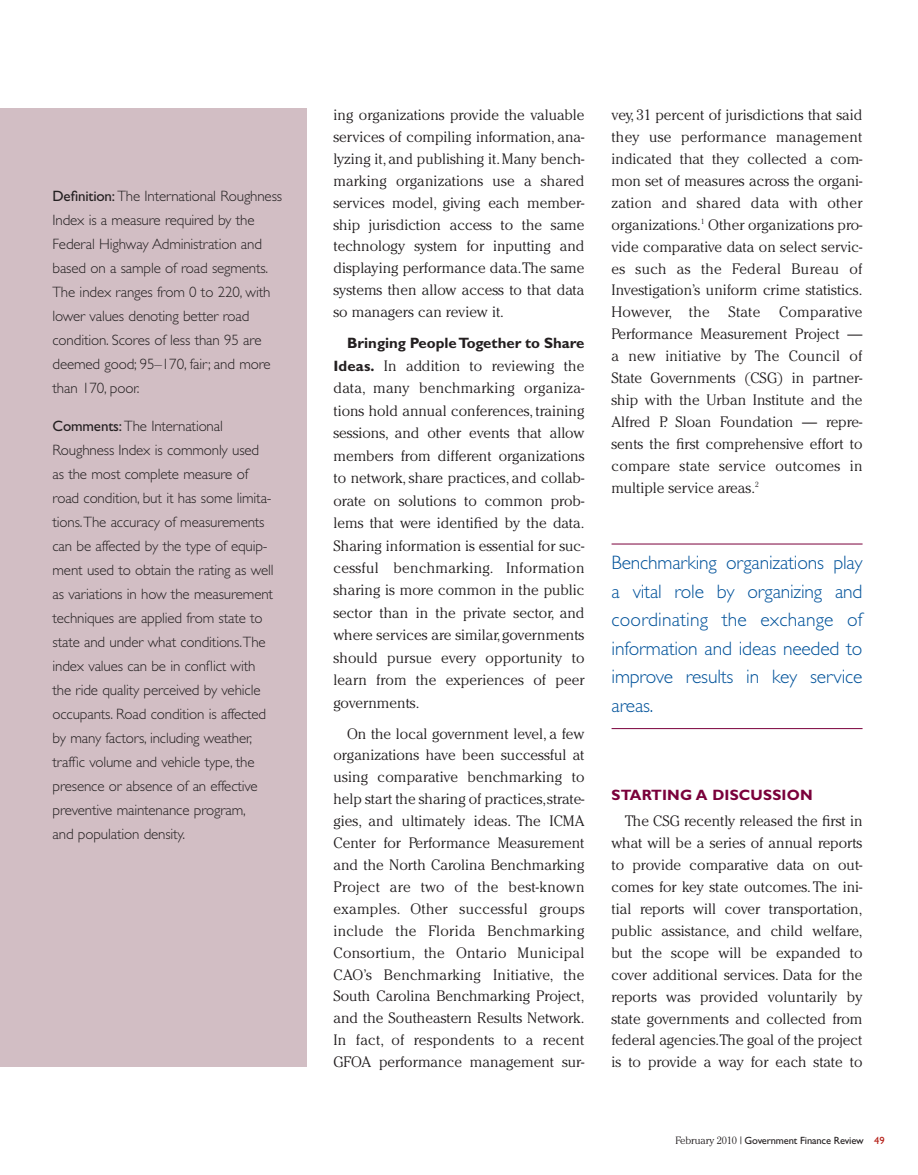
<style>
.page{position:relative;width:918px;height:1175px;background:#fff}
.page>*{position:absolute;margin:0;border:0;box-sizing:border-box;transform-origin:0 0}
.t1{font:300 19.5px/28.5px "Gill Sans";letter-spacing:-.01em;color:#01529a;text-align:justify}
.t2{font:300 15px/21.9px "Cheltenham";color:#231f20;text-align:justify}
.t3{font:300 15px/24px "Gill Sans";letter-spacing:-.01em;color:#231f20}
.t4{font:700 15px "Gill Sans";color:#231f20}
.t5{font:700 15px "Gill Sans";letter-spacing:.01em;color:#7a003b}
.t6{font:10.5px "Gill Sans";letter-spacing:-.015em;color:#231f20}
.s1{font-weight:400}
.s2{font-family:"Gill Sans";font-weight:700}
.s3{font-family:"Cheltenham";font-weight:300}
.s4{color:#b41d15}
</style>
<div class="page">
<hr style="left:612px;top:543px;width:251px;height:1px;background:#7a003b">
<hr style="left:612px;top:728px;width:251px;height:1px;background:#7a003b">
<p class="t3" style="left:53px;top:186px;width:231px"><span class="s1">Definition:</span> The International Roughness Index is a measure required by the Federal Highway Administration and based on a sample of road segments.<br>The index ranges from 0 to 220, with lower values denoting better road condition. Scores of less than 95 are deemed good; 95–170, fair; and more than 170, poor.</p>
<p class="t3" style="left:53px;top:415px;width:223px"><span class="s1">Comments:</span> The International Roughness Index is commonly used as the most complete measure of road condition, but it has some limita&shy;tions.The accuracy of measurements can be affected by the type of equip&shy;ment used to obtain the rating as well as variations in how the measurement techniques are applied from state to state and under what conditions.The index values can be in conflict with the ride quality perceived by vehicle occupants. Road condition is affected by many factors, including weather, traffic volume and vehicle type, the presence or absence of an effective preventive maintenance program,<br>and population density.</p>
<p class="t2" style="left:334px;top:105px;width:253px">ing organizations provide the valuable services of compiling information, ana&shy;lyzing it,and publishing it.Many bench&shy;marking organizations use a shared services model, giving each member&shy;ship jurisdiction access to the same technology system for inputting and displaying performance data.The same systems then allow access to that data so managers can review it.</p>
<p class="t4" style="left:347px;top:338px;width:239px">Bringing People Together to Share</p>
<p class="t2" style="left:334px;top:356px;width:253px;line-height:22.5px"><span class="s2">Ideas.</span> In addition to reviewing the data, many benchmarking organiza&shy;tions hold annual conferences, training sessions, and other events that allow members from different organizations to network, share practices, and collab&shy;orate on solutions to common prob&shy;lems that were identified by the data.<br>Sharing information is essential for suc&shy;cessful benchmarking. Information sharing is more common in the public sector than in the private sector, and where services are similar,governments should pursue every opportunity to learn from the experiences of peer governments.</p>
<p class="t2" style="left:334px;top:724px;width:253px;text-indent:14px">On the local government level, a few organizations have been successful at using comparative benchmarking to help start the sharing of practices,strate&shy;gies, and ultimately ideas. The ICMA Center for Performance Measurement and the North Carolina Benchmarking Project are two of the best-known examples. Other successful groups include the Florida Benchmarking Consortium, the Ontario Municipal CAO’s Benchmarking Initiative, the South Carolina Benchmarking Project, and the Southeastern Results Network.<br>In fact, of respondents to a recent GFOA performance management sur-</p>
<p class="t2" style="left:612px;top:105px;width:253px">vey, 31 percent of jurisdictions that said they use performance management indicated that they collected a com&shy;mon set of measures across the organi&shy;zation and shared data with other organizations.<sup>1</sup> Other organizations pro&shy;vide comparative data on select servic&shy;es such as the Federal Bureau of Investigation’s uniform crime statistics.<br>However, the State Comparative Performance Measurement Project — a new initiative by The Council of State Governments (CSG) in partner&shy;ship with the Urban Institute and the Alfred P. Sloan Foundation — repre&shy;sents the first comprehensive effort to compare state service outcomes in multiple service areas.<sup>2</sup></p>
<h1 class="t1" style="left:612px;top:551px;width:253px">Benchmarking organizations play a vital role by organizing and coordinating the exchange of information and ideas needed to improve results in key service areas.</h1>
<p class="t5" style="left:612px;top:789px;width:203px">STARTING A DISCUSSION</p>
<p class="t2" style="left:612px;top:811px;width:252px;text-indent:14px">The CSG recently released the first in what will be a series of annual reports to provide comparative data on out&shy;comes for key state outcomes. The ini&shy;tial reports will cover transportation, public assistance, and child welfare, but the scope will be expanded to cover additional services. Data for the reports was provided voluntarily by state governments and collected from federal agencies.The goal of the project is to provide a way for each state to</p>
<p class="t6" style="left:676px;top:1136px;width:211px"><span class="s3">February 2010 |</span> Government Finance Review <span class="s4">49</span></p>
</div>
